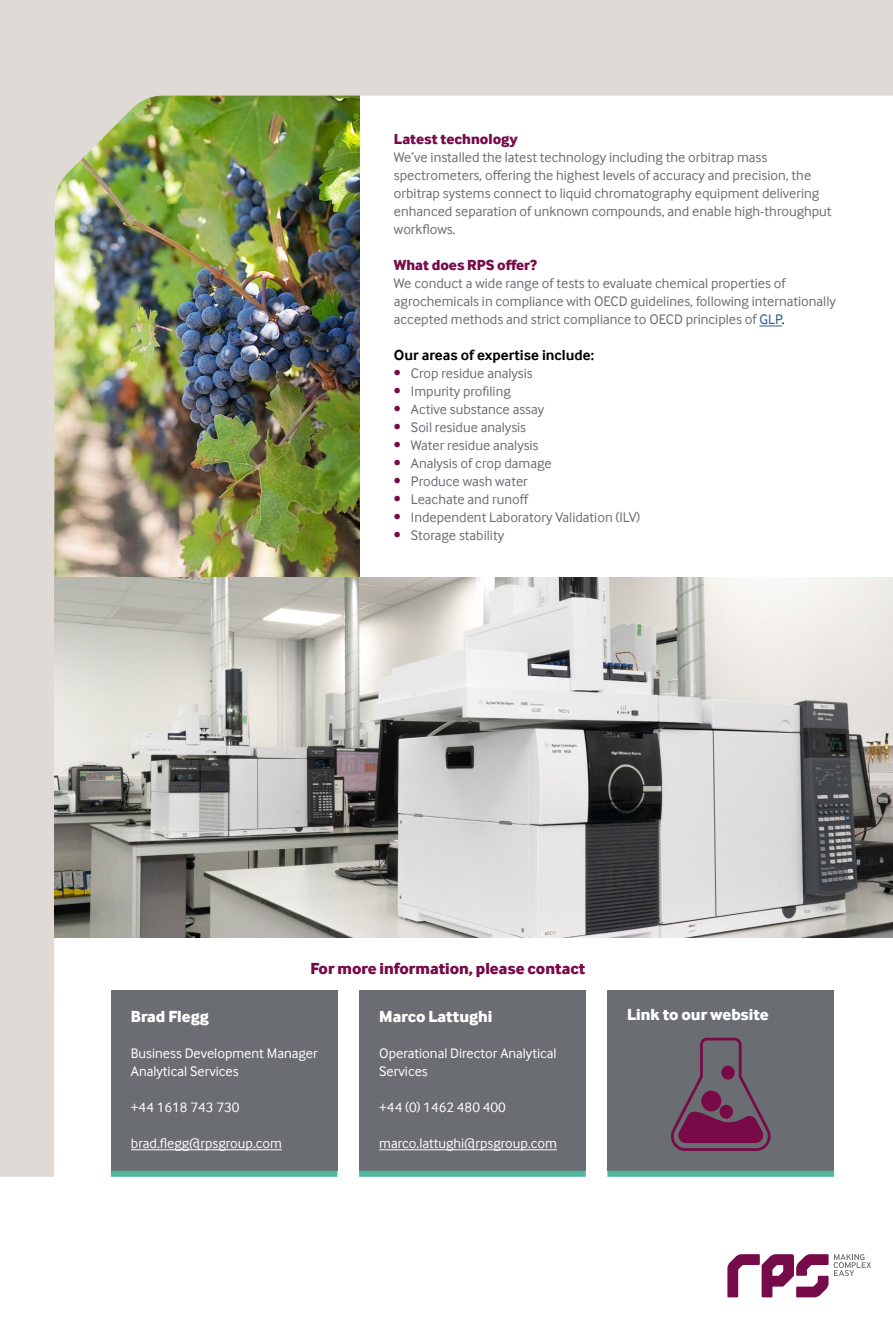
<style>
.page{position:relative;width:893px;height:1319px;background:#fff}
.page>*{position:absolute;margin:0;border:0;box-sizing:border-box;transform-origin:0 0}
.t1{font:800 16.5px "Inter Face";color:#fff}
.t2{font:800 16.5px "Inter Face";color:#770a48}
.t3{font:800 15px "Inter Face";color:#770a48}
.t4{font:700 15px "Inter Face";color:#000}
.t5{font:14.25px/18px "Inter Face";color:#6a6d71}
.t6{font:14.25px/18px "Inter Face";color:#fff}
.s1{color:#275b9b}
.s2{color:#000}
.s3{color:#770a48}
</style>
<div class="page">
<img style="left:0;top:0;width:893px;height:1177px">
<div style="left:111px;top:990px;width:226px;height:180px;background:#6a6d71"></div>
<hr style="left:131px;top:1149px;width:151px;height:1px;background:#fff">
<div style="left:111px;top:1170px;width:226px;height:6px;background:#4eb89e"></div>
<div style="left:359px;top:990px;width:227px;height:180px;background:#6a6d71"></div>
<hr style="left:379px;top:1149px;width:178px;height:1px;background:#fff">
<div style="left:359px;top:1170px;width:227px;height:6px;background:#4eb89e"></div>
<svg style="left:727px;top:1254px;width:101px;height:43px"></svg>
<svg style="left:834px;top:1254px;width:37px;height:21px"></svg>
<svg style="left:0;top:1176px;width:276px;height:1px"></svg>
<img style="left:54px;top:577px;width:839px;height:360px">
<div style="left:607px;top:990px;width:227px;height:180px;background:#6a6d71"></div>
<div style="left:607px;top:1170px;width:227px;height:6px;background:#4eb89e"></div>
<svg style="left:671px;top:1037px;width:100px;height:114px"></svg>
<p class="t3" style="left:394px;top:130px;width:125px">Latest technology</p>
<p class="t5" style="left:394px;top:148px;width:439px">We’ve installed the latest technology including the orbitrap mass spectrometers, offering the highest levels of accuracy and precision, the orbitrap systems connect to liquid chromatography equipment delivering enhanced separation of unknown compounds, and enable high-throughput workflows.</p>
<p class="t3" style="left:394px;top:256px;width:145px">What does RPS offer?</p>
<p class="t5" style="left:394px;top:274px;width:443px">We conduct a wide range of tests to evaluate chemical properties of agrochemicals in compliance with OECD guidelines, following internationally accepted methods and strict compliance to OECD principles of <span class="s1">GLP</span><span class="s2">.</span></p>
<p class="t4" style="left:394px;top:346px;width:202px">Our areas of expertise include:</p>
<p class="t5" style="left:394px;top:364px;width:140px"><span class="s3">•</span> Crop residue analysis</p>
<p class="t5" style="left:394px;top:382px;width:118px"><span class="s3">•</span> Impurity profiling</p>
<p class="t5" style="left:394px;top:400px;width:152px"><span class="s3">•</span> Active substance assay</p>
<p class="t5" style="left:394px;top:418px;width:134px"><span class="s3">•</span> Soil residue analysis</p>
<p class="t5" style="left:394px;top:436px;width:146px"><span class="s3">•</span> Water residue analysis</p>
<p class="t5" style="left:394px;top:454px;width:159px"><span class="s3">•</span> Analysis of crop damage</p>
<p class="t5" style="left:394px;top:472px;width:135px"><span class="s3">•</span> Produce wash water</p>
<p class="t5" style="left:394px;top:490px;width:136px"><span class="s3">•</span> Leachate and runoff</p>
<p class="t5" style="left:394px;top:508px;width:248px"><span class="s3">•</span> Independent Laboratory Validation (ILV)</p>
<p class="t5" style="left:394px;top:526px;width:112px"><span class="s3">•</span> Storage stability</p>
<p class="t2" style="left:310px;top:958px;width:277px">For more information, please contact</p>
<p class="t1" style="left:131px;top:1006px;width:80px">Brad Flegg</p>
<p class="t6" style="left:131px;top:1043px;width:188px">Business Development Manager<br>Analytical Services</p>
<p class="t6" style="left:131px;top:1097px;width:110px">+44 1618 743 730</p>
<p class="t6" style="left:131px;top:1133px;width:152px">brad.flegg@rpsgroup.com</p>
<p class="t1" style="left:379px;top:1006px;width:115px">Marco Lattughi</p>
<p class="t6" style="left:379px;top:1043px;width:179px">Operational Director Analytical<br>Services</p>
<p class="t6" style="left:379px;top:1097px;width:128px">+44 (0) 1462 480 400</p>
<p class="t6" style="left:379px;top:1133px;width:179px">marco.lattughi@rpsgroup.com</p>
<p class="t1" style="left:627px;top:1004px;width:143px">Link to our website</p>
</div>
